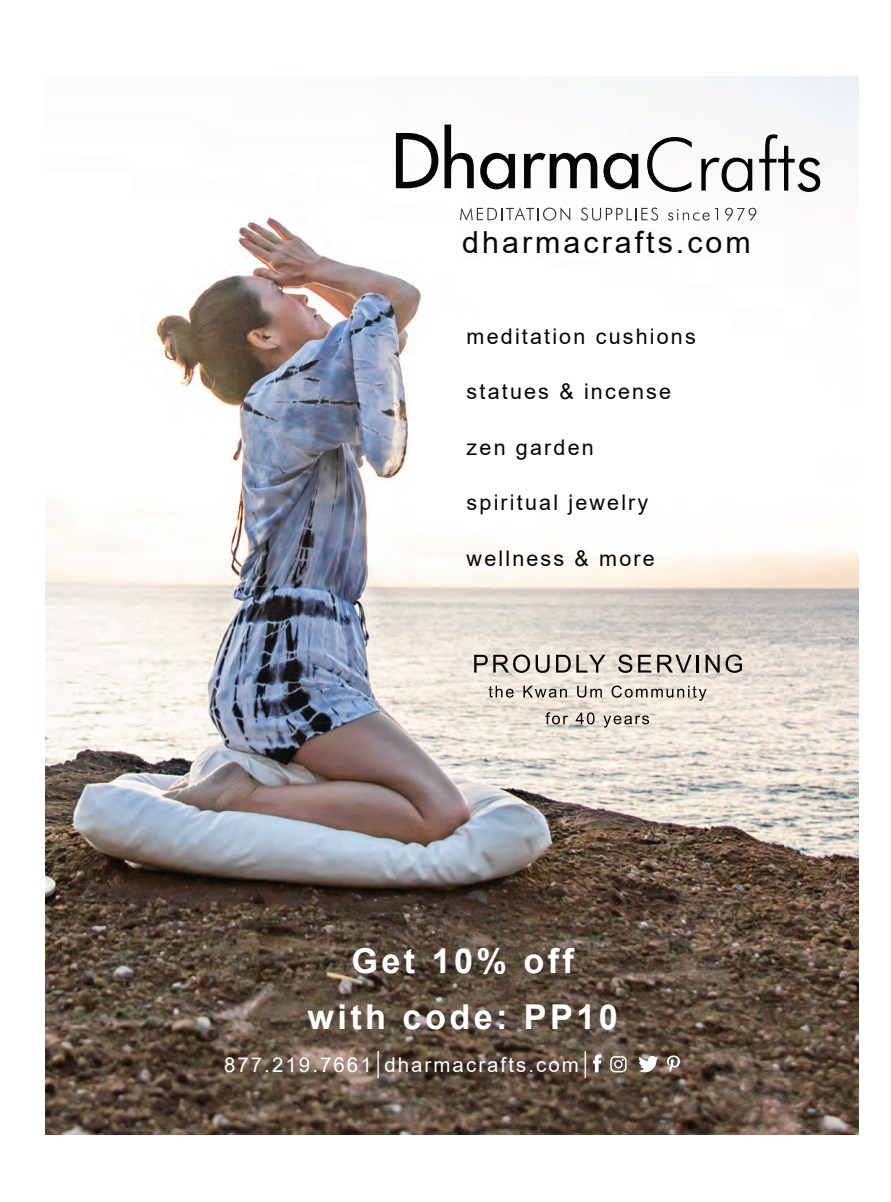
<style>
.page{position:relative;width:891px;height:1202px;background:#fff}
.page>*{position:absolute;margin:0;border:0;box-sizing:border-box;transform-origin:0 0}
.t1{font:700 34.2px/55.9px "Arial";letter-spacing:.1em;color:#fff;text-align:center}
.t2{font:30.3px "Arial";letter-spacing:.1em;color:#050605}
.t3{font:21.6px "Arial";letter-spacing:.1em;color:#050504}
.t4{font:20.55px "Arial";letter-spacing:.1em;color:#fff}
</style>
<div class="page">
<img style="left:46px;top:77px;width:813px;height:1057px">
<svg style="left:647px;top:137px;width:45px;height:55px"></svg>
<svg style="left:701px;top:158px;width:51px;height:34px"></svg>
<svg style="left:759px;top:134px;width:61px;height:58px"></svg>
<svg style="left:396px;top:133px;width:42px;height:55px"></svg>
<svg style="left:445px;top:125px;width:29px;height:63px"></svg>
<svg style="left:480px;top:153px;width:35px;height:36px"></svg>
<svg style="left:524px;top:153px;width:73px;height:35px"></svg>
<svg style="left:603px;top:153px;width:35px;height:36px"></svg>
<svg style="left:460px;top:207px;width:110px;height:14px"></svg>
<svg style="left:581px;top:208px;width:77px;height:13px"></svg>
<svg style="left:668px;top:208px;width:50px;height:13px"></svg>
<svg style="left:725px;top:208px;width:31px;height:13px"></svg>
<svg style="left:474px;top:654px;width:56px;height:19px"></svg>
<svg style="left:536px;top:655px;width:14px;height:18px"></svg>
<svg style="left:556px;top:655px;width:49px;height:17px"></svg>
<svg style="left:618px;top:654px;width:14px;height:19px"></svg>
<svg style="left:638px;top:655px;width:13px;height:17px"></svg>
<svg style="left:657px;top:655px;width:42px;height:17px"></svg>
<svg style="left:706px;top:655px;width:14px;height:17px"></svg>
<svg style="left:726px;top:654px;width:16px;height:19px"></svg>
<svg style="left:489px;top:685px;width:25px;height:12px"></svg>
<svg style="left:523px;top:685px;width:44px;height:12px"></svg>
<svg style="left:577px;top:685px;width:25px;height:12px"></svg>
<svg style="left:612px;top:685px;width:94px;height:16px;background:#c3bcb2"></svg>
<svg style="left:545px;top:712px;width:23px;height:12px"></svg>
<svg style="left:576px;top:712px;width:19px;height:12px"></svg>
<svg style="left:603px;top:715px;width:46px;height:12px"></svg>
<hr style="left:377px;top:1051px;width:2px;height:27px;background:#fff">
<svg style="left:585px;top:1051px;width:1px;height:27px"></svg>
<svg style="left:610px;top:1056px;width:17px;height:16px"></svg>
<svg style="left:639px;top:1055px;width:20px;height:17px"></svg>
<svg style="left:666px;top:1055px;width:14px;height:17px"></svg>
<svg style="left:593px;top:1054px;width:8px;height:18px"></svg>
<h2 class="t2" style="left:462px;top:222px;width:290px">dharmacrafts.com</h2>
<p class="t3" style="left:467px;top:321px;width:231px">meditation cushions</p>
<p class="t3" style="left:467px;top:377px;width:206px">statues &amp; incense</p>
<p class="t3" style="left:467px;top:432px;width:129px">zen garden</p>
<p class="t3" style="left:467px;top:487px;width:183px">spiritual jewelry</p>
<p class="t3" style="left:467px;top:543px;width:190px">wellness &amp; more</p>
<h1 class="t1" style="left:307px;top:933px;width:312px">Get 10% off<br>with code: PP10</h1>
<p class="t4" style="left:224px;top:1050px;width:356px">877.219.7661 dharmacrafts.com</p>
</div>
